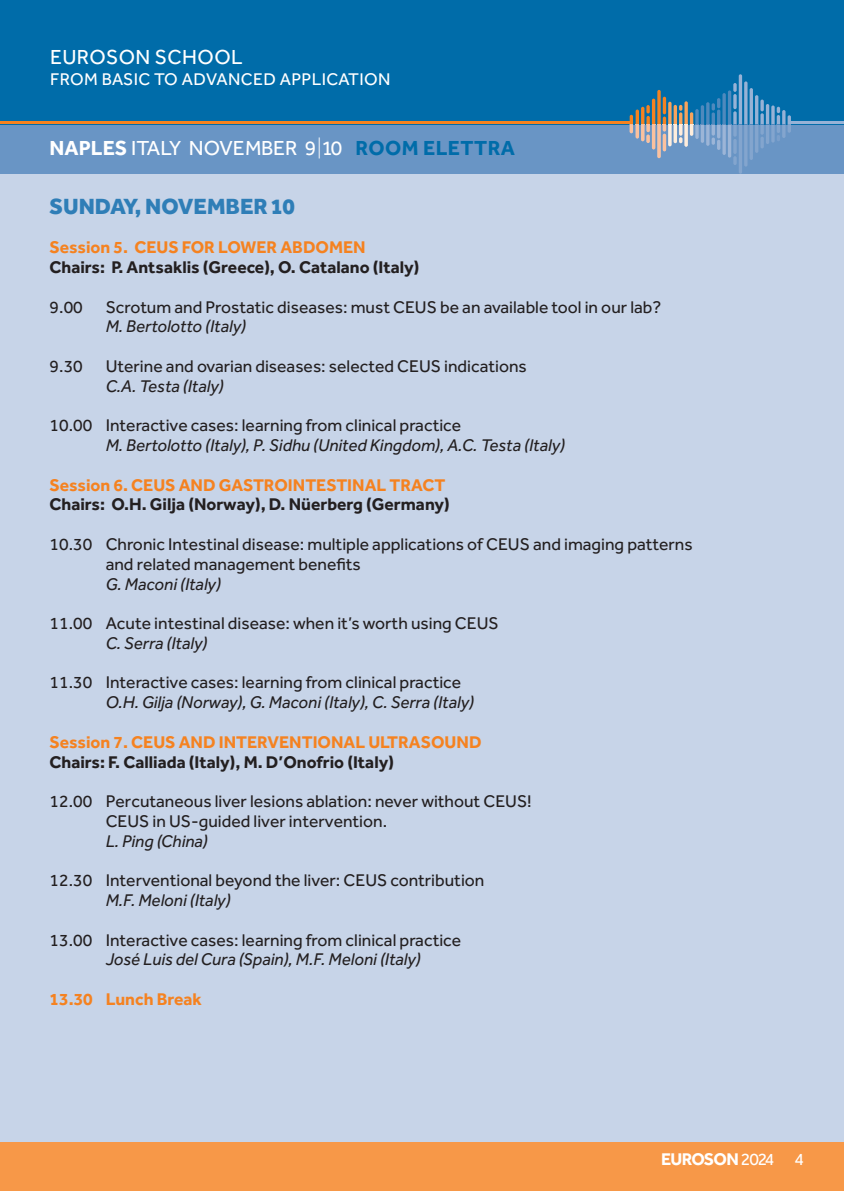
<style>
.page{position:relative;width:844px;height:1191px;background:#fff}
.page>*{position:absolute;margin:0;border:0;box-sizing:border-box;transform-origin:0 0}
.t1{font:800 22.75px "Effra";color:#2f7eb7}
.t2{font:21px "Effra";color:#fff}
.t3{font:21px "Effra";letter-spacing:.02em;color:#fff}
.t4{font:17.5px/19.8px "Effra";color:#231f20}
.t5{font:italic 17.5px "Effra";color:#231f20}
.t6{font:700 17.5px "Effra";color:#231f20}
.t7{font:700 17.5px "Effra";color:#f58220}
.t8{font:17.5px "Effra";letter-spacing:.02em;color:#fff}
.t9{font:700 17.5px "Effra";letter-spacing:-.045em;color:#fff}
.s1{font-weight:700}
.s2{font-weight:300}
.s3{font-weight:700;color:#006ca9}
.s4{font-weight:400}
</style>
<div class="page">
<hr style="left:843px;top:1141px;width:1px;height:50px;background:#f79848">
<div style="left:0;top:1141px;width:843px;height:50px;background:#f79848"></div>
<div style="left:0;top:124px;width:843px;height:50px;background:#6995c5"></div>
<div style="left:0;top:0;width:843px;height:124px;background:#006ca9"></div>
<svg style="left:599px;top:74px;width:222px;height:100px"></svg>
<hr style="left:0;top:122px;width:629px;height:2px;background:#f58220">
<hr style="left:790px;top:122px;width:53px;height:2px;background:#97b2d6">
<div style="left:0;top:174px;width:843px;height:967px;background:#c7d4e8"></div>
<p class="t3" style="left:50px;top:44px;width:194px">EUROSON SCHOOL</p>
<p class="t8" style="left:50px;top:69px;width:341px">FROM BASIC TO ADVANCED APPLICATION</p>
<p class="t2" style="left:50px;top:136px;width:467px"><span class="s1">NAPLES</span> ITALY NOVEMBER 9<span class="s2">|</span>10 <span class="s3">ROOM ELETTRA</span></p>
<h1 class="t1" style="left:50px;top:192px;width:247px">SUNDAY, NOVEMBER 10</h1>
<p class="t7" style="left:50px;top:237px;width:317px">Session 5. CEUS FOR LOWER ABDOMEN</p>
<p class="t6" style="left:50px;top:256px;width:371px">Chairs: P. Antsaklis (Greece), O. Catalano (Italy)</p>
<p class="t4" style="left:50px;top:297px;width:35px">9.00</p>
<p class="t4" style="left:106px;top:297px;width:557px">Scrotum and Prostatic diseases: must CEUS be an available tool in our lab?</p>
<p class="t5" style="left:106px;top:316px;width:142px">M. Bertolotto (Italy)</p>
<p class="t4" style="left:50px;top:356px;width:35px">9.30</p>
<p class="t4" style="left:106px;top:356px;width:422px">Uterine and ovarian diseases: selected CEUS indications</p>
<p class="t5" style="left:106px;top:376px;width:119px">C.A. Testa (Italy)</p>
<p class="t4" style="left:50px;top:415px;width:413px">10.00 Interactive cases: learning from clinical practice</p>
<p class="t5" style="left:106px;top:435px;width:460px">M. Bertolotto (Italy), P. Sidhu (United Kingdom), A.C. Testa (Italy)</p>
<p class="t7" style="left:50px;top:474px;width:397px">Session 6. CEUS AND GASTROINTESTINAL TRACT</p>
<p class="t6" style="left:50px;top:494px;width:401px">Chairs: O.H. Gilja (Norway), D. Nüerberg (Germany)</p>
<p class="t4" style="left:106px;top:534px;width:588px;text-indent:-56px">10.30 Chronic Intestinal disease: multiple applications of CEUS and imaging patterns and related management benefits</p>
<p class="t5" style="left:106px;top:573px;width:117px">G. Maconi (Italy)</p>
<p class="t4" style="left:50px;top:613px;width:450px">11.00 Acute intestinal disease: when it’s worth using CEUS</p>
<p class="t5" style="left:106px;top:633px;width:103px">C. Serra (Italy)</p>
<p class="t4" style="left:50px;top:672px;width:413px">11.30 Interactive cases: learning from clinical practice</p>
<p class="t5" style="left:106px;top:692px;width:370px">O.H. Gilja (Norway), G. Maconi (Italy), C. Serra (Italy)</p>
<p class="t7" style="left:50px;top:731px;width:433px">Session 7. CEUS AND INTERVENTIONAL ULTRASOUND</p>
<p class="t6" style="left:50px;top:751px;width:346px">Chairs: F. Calliada (Italy), M. D’Onofrio (Italy)</p>
<p class="t4" style="left:106px;top:791px;width:427px;text-indent:-56px">12.00 Percutaneous liver lesions ablation: never without CEUS!<br>CEUS in US-guided liver intervention.</p>
<p class="t5" style="left:106px;top:830px;width:104px">L. Ping (China)</p>
<p class="t4" style="left:50px;top:870px;width:436px">12.30 Interventional beyond the liver: CEUS contribution</p>
<p class="t5" style="left:106px;top:890px;width:126px">M.F. Meloni (Italy)</p>
<p class="t4" style="left:50px;top:929px;width:413px">13.00 Interactive cases: learning from clinical practice</p>
<p class="t5" style="left:106px;top:949px;width:316px">José Luis del Cura (Spain), M.F. Meloni (Italy)</p>
<p class="t7" style="left:50px;top:988px;width:154px">13.30 Lunch Break</p>
<p class="t9" style="left:660px;top:1148px;width:144px">EUROSON<span class="s4">2024 4</span></p>
</div>
